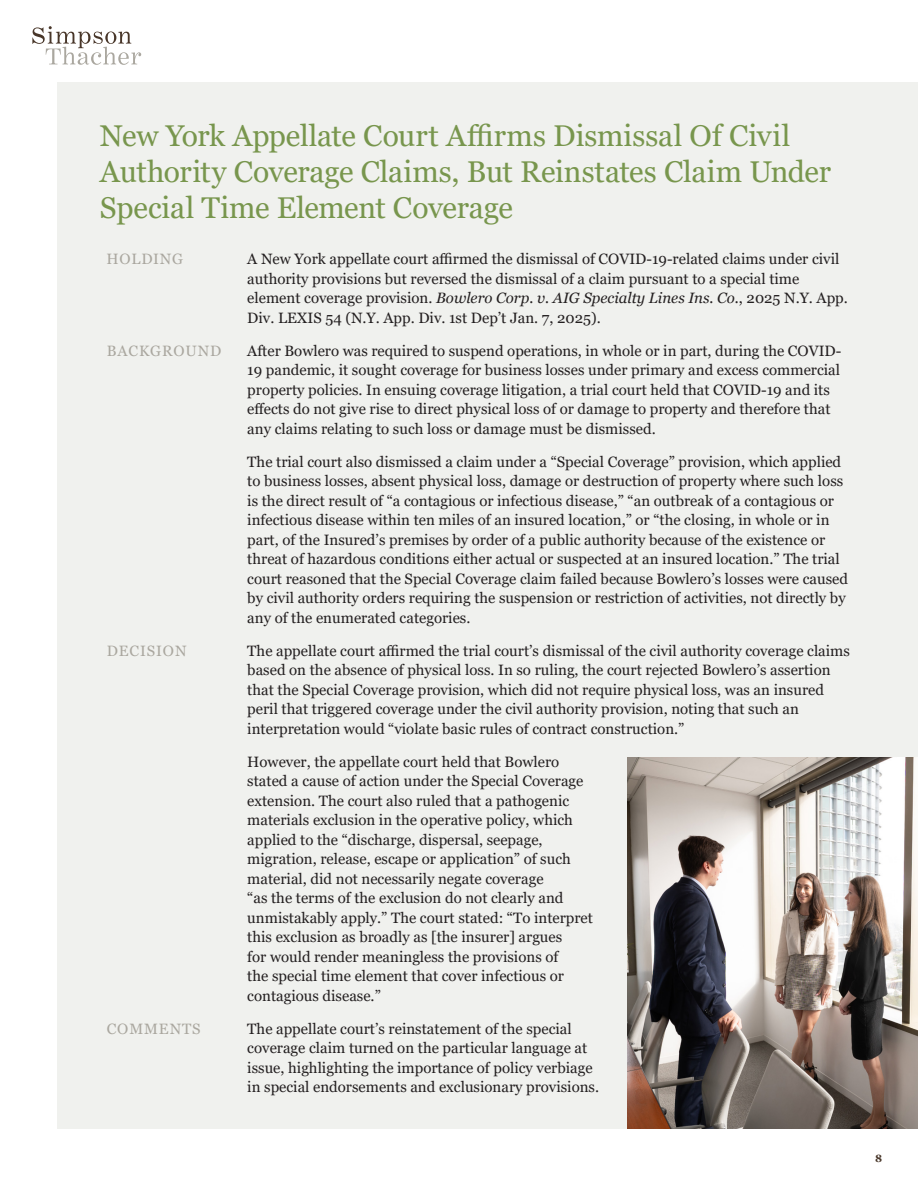
<style>
.page{position:relative;width:918px;height:1188px;background:#fff}
.page>*{position:absolute;margin:0;border:0;box-sizing:border-box;transform-origin:0 0}
.ILA_2023_Title{font:30px/36px "Georgia";letter-spacing:-.005em;color:#78964d}
.Standard_Text{font:15px/19.5px "Georgia";color:#231f20}
.Section_Head{font:15px "Georgia";letter-spacing:.06em;color:#aaa79f}
.GrayAllCaps{font:15px "Georgia";letter-spacing:.06em;color:#aaa79f}
.t1{font:700 10.5px "Georgia";color:#483629}
.s1{font-style:italic}
</style>
<div class="page">
<svg style="left:32px;top:26px;width:109px;height:39px"></svg>
<div style="left:57px;top:82px;width:861px;height:1047px;background:#f0f1ee"></div>
<img style="left:628px;top:758px;width:290px;height:371px">
<p class="ILA_2023_Title" style="left:100px;top:118px;width:733px">New York Appellate Court Affirms Dismissal Of Civil<br>Authority Coverage Claims, But Reinstates Claim Under<br>Special Time Element Coverage</p>
<p class="Section_Head" style="left:107px;top:250px;width:78px">HOLDING</p>
<p class="Standard_Text" style="left:247px;top:250px;width:602px">A New York appellate court affirmed the dismissal of COVID-19-related claims under civil authority provisions but reversed the dismissal of a claim pursuant to a special time element coverage provision. <span class="s1">Bowlero Corp. v. AIG Specialty Lines Ins. Co.</span>, 2025 N.Y. App.<br>Div. LEXIS 54 (N.Y. App. Div. 1st Dep’t Jan. 7, 2025).</p>
<p class="Section_Head" style="left:107px;top:342px;width:116px">BACKGROUND</p>
<p class="Standard_Text" style="left:247px;top:341px;width:596px">After Bowlero was required to suspend operations, in whole or in part, during the COVID-19 pandemic, it sought coverage for business losses under primary and excess commercial property policies. In ensuing coverage litigation, a trial court held that COVID-19 and its effects do not give rise to direct physical loss of or damage to property and therefore that any claims relating to such loss or damage must be dismissed.</p>
<p class="Standard_Text" style="left:247px;top:452px;width:602px">The trial court also dismissed a claim under a “Special Coverage” provision, which applied to business losses, absent physical loss, damage or destruction of property where such loss is the direct result of “a contagious or infectious disease,” “an outbreak of a contagious or infectious disease within ten miles of an insured location,” or “the closing, in whole or in part, of the Insured’s premises by order of a public authority because of the existence or threat of hazardous conditions either actual or suspected at an insured location.” The trial court reasoned that the Special Coverage claim failed because Bowlero’s losses were caused by civil authority orders requiring the suspension or restriction of activities, not directly by any of the enumerated categories.</p>
<p class="Section_Head" style="left:107px;top:642px;width:81px">DECISION</p>
<p class="Standard_Text" style="left:247px;top:641px;width:604px">The appellate court affirmed the trial court’s dismissal of the civil authority coverage claims based on the absence of physical loss. In so ruling, the court rejected Bowlero’s assertion that the Special Coverage provision, which did not require physical loss, was an insured peril that triggered coverage under the civil authority provision, noting that such an interpretation would “violate basic rules of contract construction.”</p>
<p class="Standard_Text" style="left:247px;top:752px;width:347px">However, the appellate court held that Bowlero stated a cause of action under the Special Coverage extension. The court also ruled that a pathogenic materials exclusion in the operative policy, which applied to the “discharge, dispersal, seepage, migration, release, escape or application” of such material, did not necessarily negate coverage<br>“as the terms of the exclusion do not clearly and unmistakably apply.” The court stated: “To interpret this exclusion as broadly as [the insurer] argues<br>for would render meaningless the provisions of<br>the special time element that cover infectious or contagious disease.”</p>
<p class="GrayAllCaps" style="left:107px;top:1020px;width:95px">COMMENTS</p>
<p class="Standard_Text" style="left:247px;top:1019px;width:353px">The appellate court’s reinstatement of the special coverage claim turned on the particular language at issue, highlighting the importance of policy verbiage in special endorsements and exclusionary provisions.</p>
<p class="t1" style="left:875px;top:1152px;width:9px">8</p>
</div>
